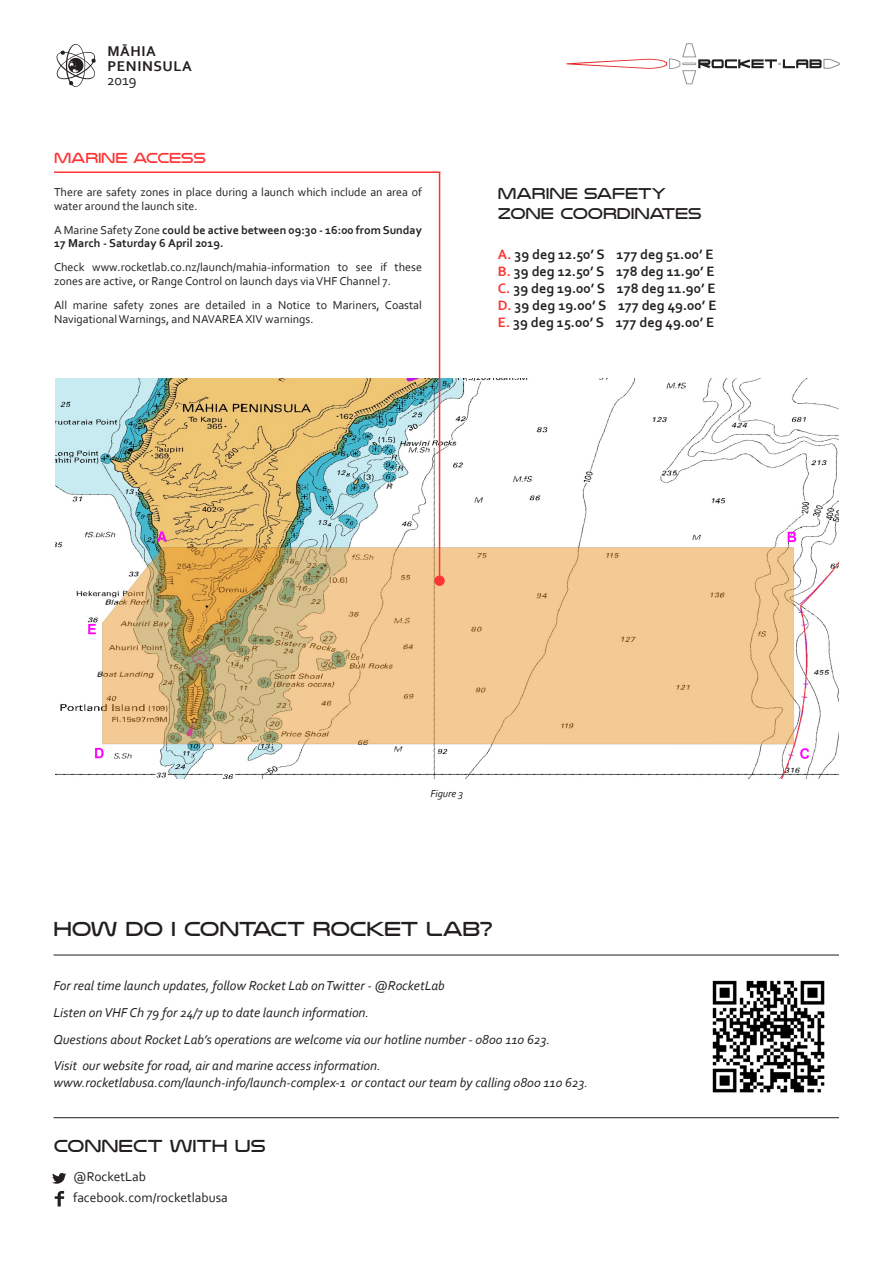
<style>
.page{position:relative;width:893px;height:1263px;background:#fff}
.page>*{position:absolute;margin:0;border:0;box-sizing:border-box;transform-origin:0 0}
.t1{font:21px "Nulshock Bk";letter-spacing:-.01em;color:#231f20}
.t2{font:18px "Nulshock Bk";color:#231f20}
.t3{font:16.2px "Nulshock Bk";letter-spacing:-.005em;color:#231f20}
.t4{font:15px "Nulshock Bk";letter-spacing:-.01em;color:#f33}
.t5{font:700 14.85px/14.9px "Corbel";letter-spacing:.04em;color:#231f20}
.t6{font:14.85px "Corbel";color:#231f20}
.t7{font:700 14.25px "Corbel";color:#231f20}
.t8{font:italic 13.5px/16.2px "Corbel";color:#231f20}
.t9{font:13.5px/21px "Corbel";color:#231f20}
.t10{font:12px/13.5px "Corbel";color:#231f20}
.t11{font:700 12px/13.5px "Corbel";color:#231f20}
.t12{font:italic 10.5px "Corbel";color:#231f20}
.s1{font-weight:400}
.s2{color:#f33}
</style>
<div class="page">
<img style="left:55px;top:379px;width:783px;height:400px">
<svg style="left:56px;top:44px;width:40px;height:43px"></svg>
<svg style="left:566px;top:43px;width:274px;height:41px"></svg>
<hr style="left:54px;top:954px;width:785px;height:1px;background:#231f20">
<hr style="left:54px;top:1117px;width:785px;height:1px;background:#231f20">
<hr style="left:54px;top:171px;width:386px;height:2px;background:#f33">
<hr style="left:439px;top:172px;width:1px;height:407px;background:#f33">
<div style="left:434px;top:575px;width:11px;height:11px;background:#f33;border-radius:50%"></div>
<svg style="left:55px;top:1191px;width:9px;height:15px"></svg>
<svg style="left:52px;top:1173px;width:14px;height:11px"></svg>
<img style="left:712px;top:980px;width:113px;height:113px">
<p class="t5" style="left:107px;top:43px;width:86px">MĀHIA<br>PENINSULA</p>
<p class="t6" style="left:107px;top:71px;width:31px">2019</p>
<p class="t4" style="left:54px;top:149px;width:153px">MARINE ACCESS</p>
<p class="t10" style="left:54px;top:185px;width:369px">There are safety zones in place during a launch which include an area of water around the launch site.</p>
<p class="t11" style="left:54px;top:223px;width:369px"><span class="s1">A Marine Safety Zone</span> could be active between 09:30 - 16:00 from Sunday<br>17 March - Saturday 6 April 2019.</p>
<p class="t10" style="left:54px;top:260px;width:369px">Check www.rocketlab.co.nz/launch/mahia-information to see if these zones are active, or Range Control on launch days via VHF Channel 7.</p>
<p class="t10" style="left:54px;top:298px;width:369px">All marine safety zones are detailed in a Notice to Mariners, Coastal<br>Navigational Warnings, and NAVAREA XIV warnings.</p>
<p class="t3" style="left:498px;top:184px;width:169px">MARINE SAFETY</p>
<p class="t3" style="left:498px;top:204px;width:205px">ZONE COORDINATES</p>
<p class="t7" style="left:498px;top:245px;width:217px"><span class="s2">A.</span> 39 deg 12.50’ S 177 deg 51.00’ E</p>
<p class="t7" style="left:498px;top:262px;width:218px"><span class="s2">B.</span> 39 deg 12.50’ S 178 deg 11.90’ E</p>
<p class="t7" style="left:498px;top:279px;width:219px"><span class="s2">C.</span> 39 deg 19.00’ S 178 deg 11.90’ E</p>
<p class="t7" style="left:498px;top:296px;width:220px"><span class="s2">D.</span> 39 deg 19.00’ S 177 deg 49.00’ E</p>
<p class="t7" style="left:498px;top:314px;width:218px"><span class="s2">E.</span> 39 deg 15.00’ S 177 deg 49.00’ E</p>
<p class="t12" style="left:430px;top:787px;width:34px">Figure 3</p>
<p class="t1" style="left:54px;top:916px;width:441px">HOW DO I CONTACT ROCKET LAB?</p>
<p class="t8" style="left:54px;top:977px;width:393px">For real time launch updates, follow Rocket Lab on Twitter - @RocketLab</p>
<p class="t8" style="left:54px;top:1004px;width:317px">Listen on VHF Ch 79 for 24/7 up to date launch information.</p>
<p class="t8" style="left:54px;top:1031px;width:498px">Questions about Rocket Lab’s operations are welcome via our hotline number - 0800 110 623.</p>
<p class="t8" style="left:54px;top:1057px;width:536px">Visit our website for road, air and marine access information. www.rocketlabusa.com/launch-info/launch-complex-1 or contact our team by calling 0800 110 623.</p>
<p class="t2" style="left:54px;top:1135px;width:213px">CONNECT WITH US</p>
<p class="t9" style="left:73px;top:1166px;width:156px">@RocketLab facebook.com/rocketlabusa</p>
</div>
